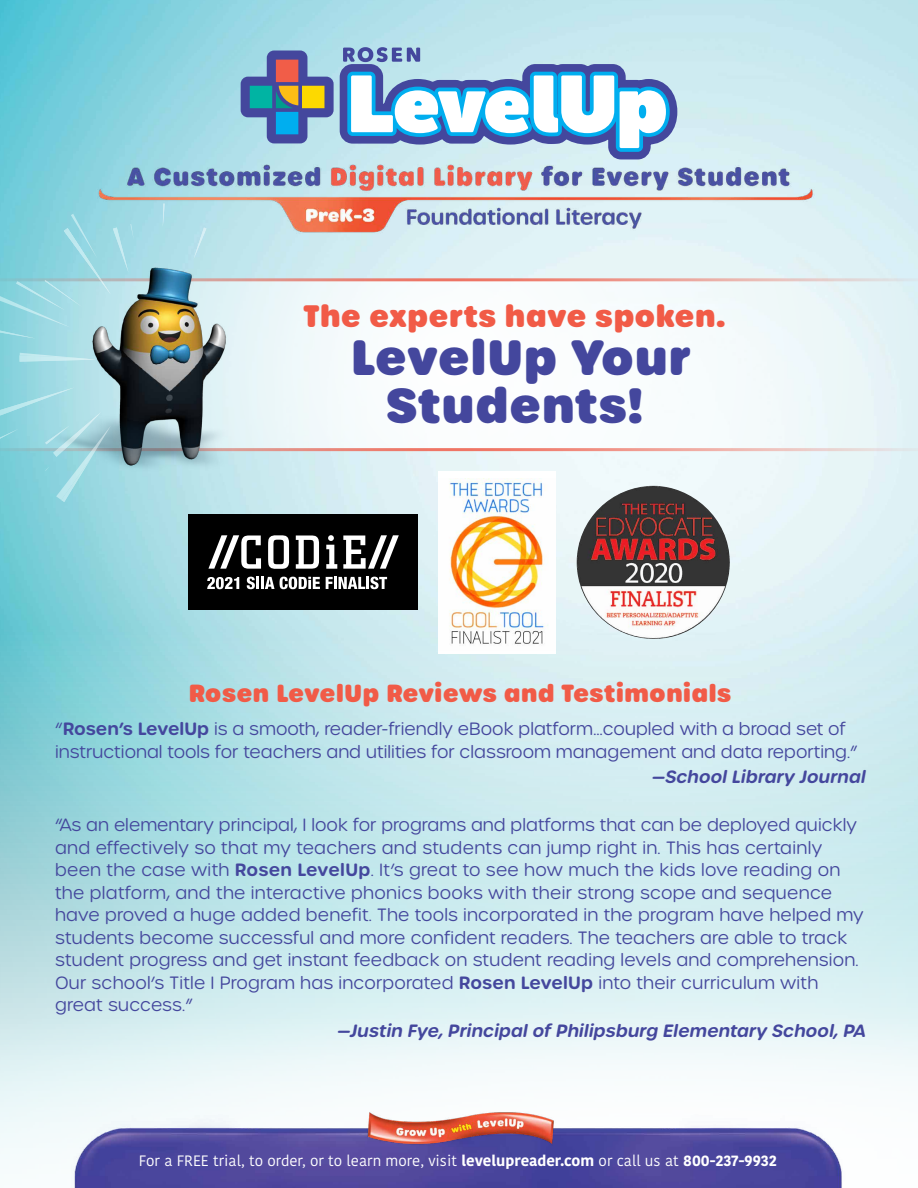
<style>
.page{position:relative;width:918px;height:1188px;background:#fff}
.page>*{position:absolute;margin:0;border:0;box-sizing:border-box;transform-origin:0 0}
.t1{font:800 48px/48px "Urbane Rounded";color:#44479d;text-align:center}
.t2{font:800 30px "Urbane Rounded";color:#f15b47}
.t3{font:800 24px "Urbane Rounded";color:#f15b47}
.t4{font:300 17.25px/22.5px "Urbane Rounded";letter-spacing:.01em;color:#44479d}
.t5{font:italic 600 17.25px "Urbane Rounded";color:#44479d}
.t6{font:15px "Kohinoor Devanagari";color:#fff}
.s1{font-weight:600}
.s2{font-weight:700}
</style>
<div class="page">
<img style="left:0;top:0;width:918px;height:1159px">
<svg style="left:0;top:278px;width:918px;height:173px;fill:#f6fbfc"></svg>
<img style="left:35px;top:265px;width:252px;height:232px">
<img style="left:0;top:369px;width:247px;height:126px">
<svg style="left:19px;top:353px;width:77px;height:9px"></svg>
<svg style="left:0;top:214px;width:134px;height:125px;background:#94d2db"></svg>
<svg style="left:0;top:387px;width:111px;height:115px;background:#95d5de"></svg>
<svg style="left:241px;top:47px;width:436px;height:82px"></svg>
<img style="left:59px;top:1115px;width:841px;height:73px">
<img style="left:271px;top:1093px;width:376px;height:95px">
<img style="left:79px;top:129px;width:758px;height:136px">
<img style="left:577px;top:486px;width:153px;height:153px;border-radius:76px">
<div style="left:189px;top:514px;width:229px;height:96px;background:#000"></div>
<svg style="left:268px;top:535px;width:21px;height:34px"></svg>
<svg style="left:296px;top:535px;width:23px;height:34px"></svg>
<svg style="left:326px;top:535px;width:11px;height:34px"></svg>
<svg style="left:208px;top:535px;width:53px;height:34px"></svg>
<svg style="left:343px;top:535px;width:56px;height:34px"></svg>
<svg style="left:207px;top:577px;width:32px;height:12px"></svg>
<svg style="left:247px;top:577px;width:73px;height:12px"></svg>
<svg style="left:326px;top:577px;width:61px;height:12px"></svg>
<div style="left:438px;top:471px;width:117px;height:183px;background:#fff"></div>
<img style="left:449px;top:478px;width:99px;height:166px">
<h2 class="t2" style="left:303px;top:295px;width:424px">The experts have spoken.</h2>
<h1 class="t1" style="left:351px;top:334px;width:342px">LevelUp Your<br>Students!</h1>
<h3 class="t3" style="left:188px;top:676px;width:545px">Rosen LevelUp Reviews and Testimonials</h3>
<p class="t4" style="left:55px;top:718px;width:804px">“<span class="s1">Rosen’s LevelUp</span> is a smooth, reader-friendly eBook platform…coupled with a broad set of instructional tools for teachers and utilities for classroom management and data reporting.”</p>
<p class="t5" style="left:651px;top:765px;width:220px">—SchoolLibrary Journal</p>
<p class="t4" style="left:55px;top:814px;width:810px">“As an elementary principal, I look for programs and platforms that can be deployed quickly and effectively so that my teachers and students can jump right in. This has certainly been the case with <span class="s1">Rosen LevelUp</span>. It’s great to see how much the kids love reading on the platform, and the interactive phonics books with their strong scope and sequence have proved a huge added benefit. The tools incorporated in the program have helped my students become successful and more confident readers. The teachers are able to track student progress and get instant feedback on student reading levels and comprehension.<br>Our school’s Title I Program has incorporated <span class="s1">Rosen LevelUp</span> into their curriculum with great success.”</p>
<p class="t5" style="left:336px;top:1019px;width:534px">—Justin Fye,PrincipalofPhilipsburg Elementary School,PA</p>
<p class="t6" style="left:139px;top:1152px;width:639px">For a FREE trial, to order, or to learn more, visit <span class="s2">levelupreader.com</span> or call us at <span class="s2">800-237-9932</span></p>
</div>
